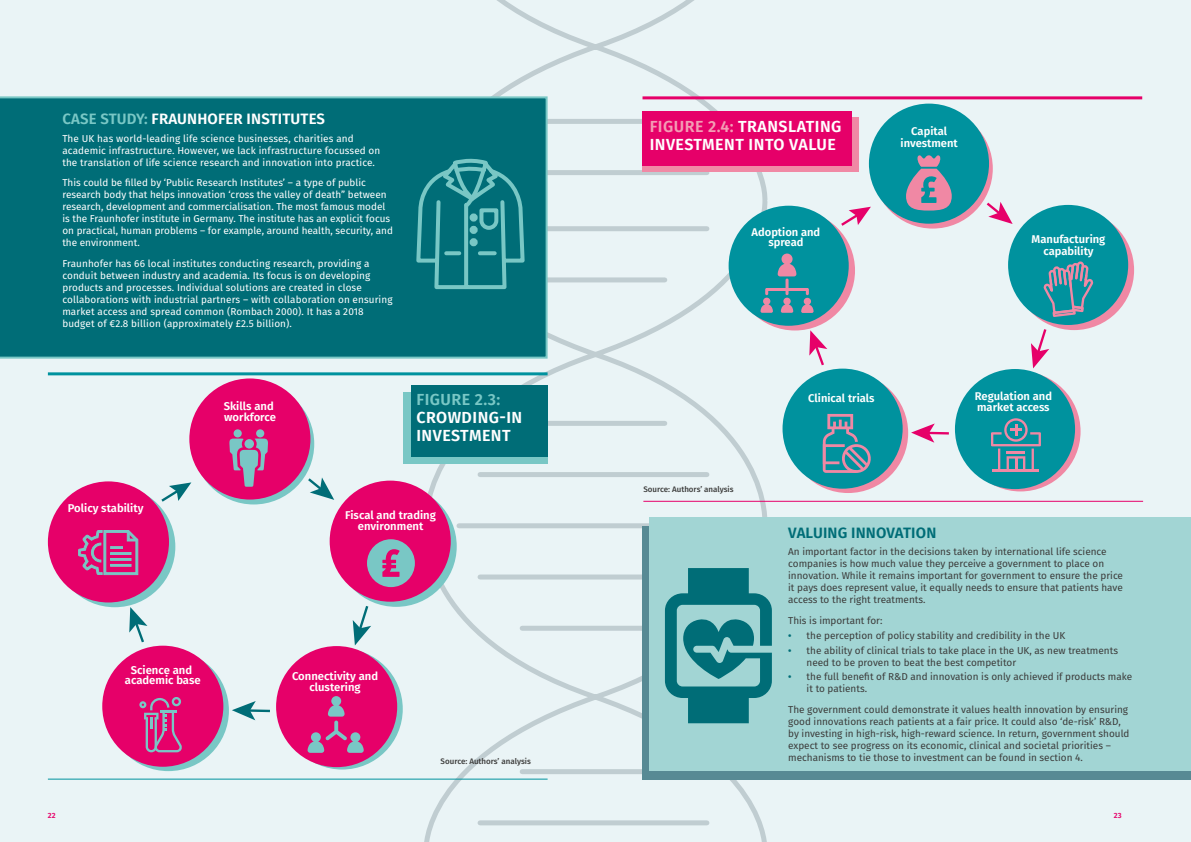
<style>
.page{position:relative;width:1191px;height:842px;background:#eaf4f6}
.page>*{position:absolute;margin:0;border:0;box-sizing:border-box;transform-origin:0 0}
.t1{font:600 16px/18px "Fira Sans";letter-spacing:.03em;color:#fff}
.t2{font:600 16px "Fira Sans";letter-spacing:.03em;color:#79c7c5}
.t3{font:600 15px "Fira Sans";letter-spacing:.01em;color:#fff}
.t4{font:600 15px "Fira Sans";letter-spacing:.01em;color:#006d77}
.t5{font:600 11.3px/10.7px "Fira Sans";color:#fff;text-align:center}
.t6{font:600 11.2px/11.8px "Fira Sans";color:#fff;text-align:center}
.t7{font:10px/12px "Fira Sans";letter-spacing:.005em;color:#fff}
.t8{font:10px/12px "Fira Sans";color:#3c3c3b}
.t9{font:500 8px "Fira Sans";color:#3c3c3b}
.t10{font:600 7.5px "Fira Sans";color:#e60069}
.s1{color:#79c7c5}
.s2{color:#f39db4}
.s3{font-weight:600;color:#006d77}
</style>
<div class="page">
<svg style="left:497px;top:0;width:284px;height:196px"></svg>
<svg style="left:409px;top:196px;width:372px;height:646px"></svg>
<div style="left:642px;top:118px;width:217px;height:54px;background:#f089a5"></div>
<div style="left:642px;top:111px;width:210px;height:54px;background:#e60069"></div>
<div style="left:403px;top:392px;width:144px;height:71px;background:#79c7c5"></div>
<div style="left:411px;top:386px;width:136px;height:71px;background:#006d77"></div>
<div style="left:0;top:96px;width:547px;height:263px;background:#006d77"></div>
<svg style="left:108px;top:650px;width:121px;height:121px"></svg>
<svg style="left:282px;top:648px;width:121px;height:121px"></svg>
<div style="left:336px;top:486px;width:121px;height:121px;background:#79c7c5;border-radius:50%"></div>
<svg style="left:193px;top:383px;width:121px;height:121px"></svg>
<div style="left:54px;top:486px;width:121px;height:121px;background:#79c7c5;border-radius:50%"></div>
<div style="left:48px;top:481px;width:121px;height:121px;background:#e60069;border-radius:50%"></div>
<div style="left:102px;top:646px;width:121px;height:121px;background:#e60069;border-radius:50%"></div>
<div style="left:276px;top:646px;width:121px;height:121px;background:#e60069;border-radius:50%"></div>
<div style="left:330px;top:481px;width:121px;height:121px;background:#e60069;border-radius:50%"></div>
<div style="left:189px;top:378px;width:121px;height:121px;background:#e60069;border-radius:50%"></div>
<svg style="left:161px;top:482px;width:30px;height:20px"></svg>
<svg style="left:308px;top:477px;width:26px;height:23px"></svg>
<svg style="left:353px;top:606px;width:18px;height:39px"></svg>
<svg style="left:232px;top:701px;width:38px;height:19px"></svg>
<svg style="left:129px;top:607px;width:18px;height:36px"></svg>
<div style="left:233px;top:429px;width:9px;height:8px;background:#79c7c5;border-radius:50%"></div>
<div style="left:256px;top:429px;width:8px;height:8px;background:#79c7c5;border-radius:50%"></div>
<svg style="left:229px;top:439px;width:39px;height:48px"></svg>
<svg style="left:367px;top:539px;width:48px;height:48px"></svg>
<svg style="left:307px;top:696px;width:57px;height:57px"></svg>
<svg style="left:139px;top:697px;width:43px;height:55px"></svg>
<svg style="left:78px;top:530px;width:61px;height:45px"></svg>
<div style="left:110px;top:552px;width:21px;height:3px;border:1px solid #79c7c5"></div>
<div style="left:110px;top:558px;width:21px;height:3px;border:1px solid #79c7c5"></div>
<div style="left:110px;top:564px;width:21px;height:3px;border:1px solid #79c7c5"></div>
<hr style="left:48px;top:372px;width:499px;height:3px;background:#00929e">
<hr style="left:48px;top:779px;width:499px;height:1px;background:#00929e">
<div style="left:642px;top:526px;width:549px;height:254px;background:#578a94"></div>
<div style="left:649px;top:517px;width:542px;height:254px;background:#a2d5d4"></div>
<hr style="left:642px;top:96px;width:500px;height:3px;background:#e60069">
<hr style="left:643px;top:501px;width:500px;height:1px;background:#e60069">
<svg style="left:788px;top:373px;width:120px;height:120px"></svg>
<svg style="left:960px;top:371px;width:120px;height:120px"></svg>
<svg style="left:1014px;top:210px;width:120px;height:120px"></svg>
<svg style="left:872px;top:108px;width:120px;height:121px"></svg>
<svg style="left:735px;top:210px;width:120px;height:120px"></svg>
<div style="left:728px;top:206px;width:120px;height:120px;background:#00929e;border-radius:50%"></div>
<div style="left:782px;top:369px;width:120px;height:120px;background:#00929e;border-radius:50%"></div>
<div style="left:955px;top:369px;width:120px;height:120px;background:#00929e;border-radius:50%"></div>
<div style="left:1008px;top:205px;width:120px;height:120px;background:#00929e;border-radius:50%"></div>
<div style="left:869px;top:104px;width:120px;height:120px;background:#00929e;border-radius:50%"></div>
<svg style="left:841px;top:207px;width:30px;height:19px"></svg>
<svg style="left:986px;top:202px;width:26px;height:22px"></svg>
<svg style="left:1031px;top:329px;width:18px;height:39px"></svg>
<svg style="left:911px;top:423px;width:38px;height:20px"></svg>
<svg style="left:809px;top:330px;width:18px;height:36px"></svg>
<svg style="left:906px;top:155px;width:45px;height:56px"></svg>
<svg style="left:1044px;top:261px;width:48px;height:56px"></svg>
<svg style="left:991px;top:418px;width:50px;height:54px"></svg>
<svg style="left:822px;top:414px;width:49px;height:59px"></svg>
<svg style="left:760px;top:254px;width:53px;height:59px"></svg>
<svg style="left:414px;top:10px;width:113px;height:281px"></svg>
<svg style="left:665px;top:568px;width:107px;height:155px"></svg>
<h2 class="t3" style="left:62px;top:107px;width:264px"><span class="s1">CASE STUDY:</span> FRAUNHOFER INSTITUTES</h2>
<p class="t7" style="left:62px;top:132px;width:319px">The UK has world-leading life science businesses, charities and academic infrastructure. However, we lack infrastructure focussed on the translation of life science research and innovation into practice.</p>
<p class="t7" style="left:62px;top:176px;width:332px">This could be filled by ‘Public Research Institutes’ – a type of public research body that helps innovation ‘cross the valley of death” between research, development and commercialisation. The most famous model is the Fraunhofer institute in Germany. The institute has an explicit focus on practical, human problems – for example, around health, security, and the environment.</p>
<p class="t7" style="left:62px;top:257px;width:332px">Fraunhofer has 66 local institutes conducting research, providing a conduit between industry and academia. Its focus is on developing products and processes. Individual solutions are created in close collaborations with industrial partners – with collaboration on ensuring market access and spread common (Rombach 2000). It has a 2018 budget of €2.8 billion (approximately £2.5 billion).</p>
<p class="t5" style="left:224px;top:400px;width:54px;text-align:left">Skills and workforce</p>
<h1 class="t2" style="left:416px;top:387px;width:85px">FIGURE 2.3:</h1>
<h1 class="t1" style="left:416px;top:408px;width:107px">CROWDING-IN<br>INVESTMENT</h1>
<p class="t5" style="left:68px;top:502px;width:77px">Policy stability</p>
<p class="t5" style="left:345px;top:509px;width:92px">Fiscal and trading environment</p>
<p class="t5" style="left:125px;top:664px;width:77px">Science and academic base</p>
<p class="t5" style="left:292px;top:670px;width:87px">Connectivity and clustering</p>
<p class="t9" style="left:440px;top:755px;width:92px">Source: Authors’ analysis</p>
<h1 class="t1" style="left:649px;top:117px;width:193px"><span class="s2">FIGURE 2.4:</span> TRANSLATING<br>INVESTMENT INTO VALUE</h1>
<p class="t6" style="left:751px;top:226px;width:70px;line-height:10.6px">Adoption and spread</p>
<p class="t6" style="left:900px;top:124px;width:59px">Capital investment</p>
<p class="t6" style="left:1031px;top:232px;width:75px">Manufacturing capability</p>
<p class="t9" style="left:643px;top:483px;width:92px">Source: Authors’ analysis</p>
<p class="t6" style="left:808px;top:392px;width:68px">Clinical trials</p>
<p class="t6" style="left:974px;top:389px;width:79px;text-align:left">Regulation and market access</p>
<h2 class="t4" style="left:788px;top:520px;width:150px">VALUING INNOVATION</h2>
<p class="t8" style="left:788px;top:546px;width:336px">An important factor in the decisions taken by international life science companies is how much value they perceive a government to place on innovation. While it remains important for government to ensure the price it pays does represent value, it equally needs to ensure that patients have access to the right treatments.</p>
<p class="t8" style="left:788px;top:614px;width:96px">This is important for:</p>
<p class="t8" style="left:788px;top:629px;width:279px"><span class="s3">•</span> the perception of policy stability and credibility in the UK</p>
<p class="t8" style="left:806px;top:644px;width:313px;text-indent:-18px"><span class="s3">•</span> the ability of clinical trials to take place in the UK, as new treatments need to be proven to beat the best competitor</p>
<p class="t8" style="left:806px;top:671px;width:327px;text-indent:-18px"><span class="s3">•</span> the full benefit of R&amp;D and innovation is only achieved if products make it to patients.</p>
<p class="t8" style="left:788px;top:703px;width:343px">The government could demonstrate it values health innovation by ensuring good innovations reach patients at a fair price. It could also ‘de-risk’ R&amp;D, by investing in high-risk, high-reward science. In return, government should expect to see progress on its economic, clinical and societal priorities – mechanisms to tie those to investment can be found in section 4.</p>
<p class="t10" style="left:48px;top:809px;width:9px">22</p>
<p class="t10" style="left:1114px;top:809px;width:9px">23</p>
</div>
